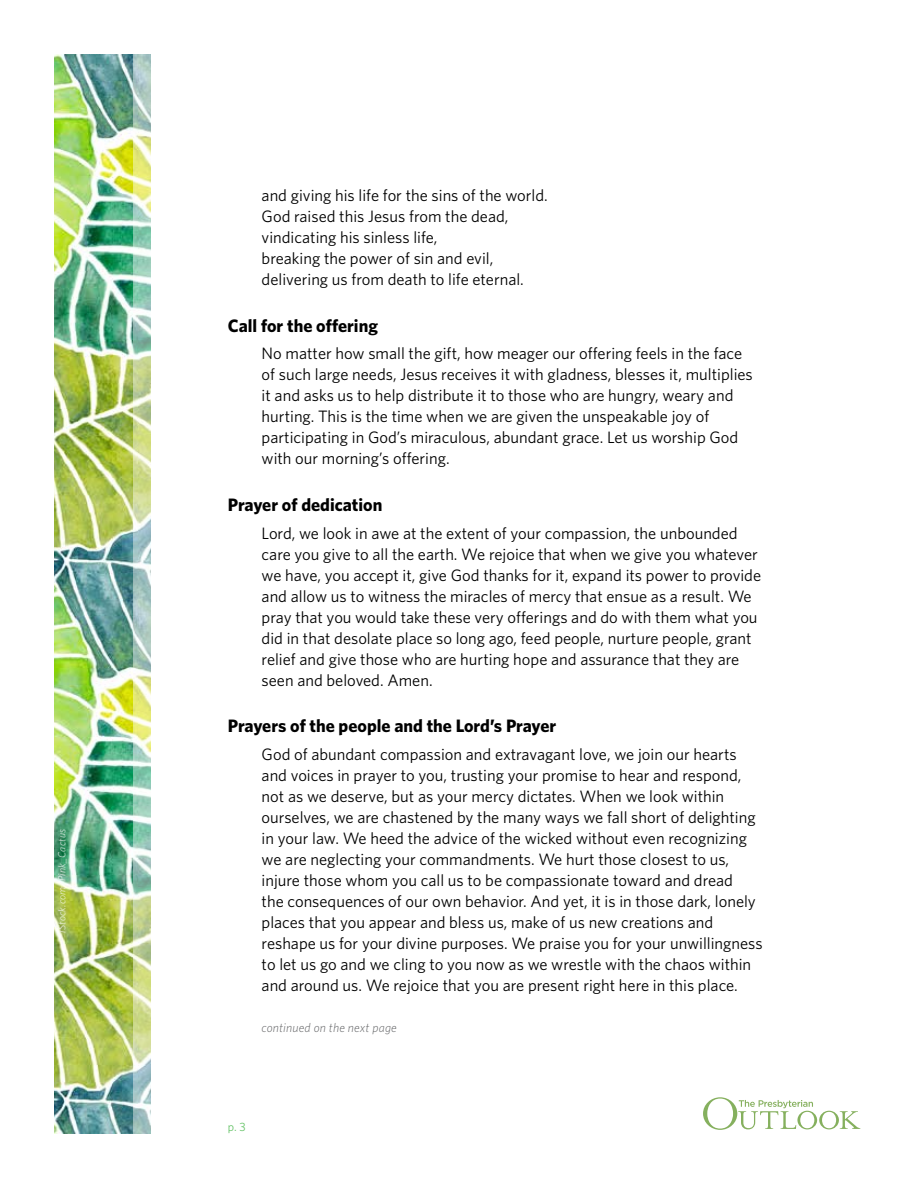
<style>
.page{position:relative;width:918px;height:1188px;background:#fff}
.page>*{position:absolute;margin:0;border:0;box-sizing:border-box;transform-origin:0 0}
.t1{font:700 18px "Whitney";color:#000}
.t2{font:16.5px/21px "Whitney";color:#000}
.t3{font:italic 300 12.75px "Whitney";letter-spacing:.01em;color:#636466}
.t4{font:12px "Whitney";color:#66c368}
.t5{font:italic 10.5px "Whitney";letter-spacing:.02em;color:#fff}
</style>
<div class="page">
<img style="left:133px;top:54px;width:17px;height:1080px">
<img style="left:54px;top:54px;width:79px;height:1080px">
<svg style="left:703px;top:1097px;width:157px;height:33px"></svg>
<p class="t5" style="left:56px;top:933px;width:105px;rotate:-90deg">iStock.com/Pink_Cactus</p>
<p class="t2" style="left:262px;top:185px;width:288px">and giving his life for the sins of the world.<br>God raised this Jesus from the dead, vindicating his sinless life,<br>breaking the power of sin and evil, delivering us from death to life eternal.</p>
<p class="t1" style="left:228px;top:314px;width:152px">Call for the offering</p>
<p class="t2" style="left:262px;top:343px;width:493px">No matter how small the gift, how meager our offering feels in the face of such large needs, Jesus receives it with gladness, blesses it, multiplies it and asks us to help distribute it to those who are hungry, weary and hurting. This is the time when we are given the unspeakable joy of participating in God’s miraculous, abundant grace. Let us worship God with our morning’s offering.</p>
<p class="t1" style="left:228px;top:494px;width:156px">Prayer of dedication</p>
<p class="t2" style="left:262px;top:522px;width:501px">Lord, we look in awe at the extent of your compassion, the unbounded care you give to all the earth. We rejoice that when we give you whatever we have, you accept it, give God thanks for it, expand its power to provide and allow us to witness the miracles of mercy that ensue as a result. We pray that you would take these very offerings and do with them what you did in that desolate place so long ago, feed people, nurture people, grant relief and give those who are hurting hope and assurance that they are seen and beloved. Amen.</p>
<p class="t1" style="left:228px;top:715px;width:330px">Prayers of the people and the Lord’s Prayer</p>
<p class="t2" style="left:262px;top:743px;width:503px">God of abundant compassion and extravagant love, we join our hearts and voices in prayer to you, trusting your promise to hear and respond, not as we deserve, but as your mercy dictates. When we look within ourselves, we are chastened by the many ways we fall short of delighting in your law. We heed the advice of the wicked without even recognizing we are neglecting your commandments. We hurt those closest to us, injure those whom you call us to be compassionate toward and dread<br>the consequences of our own behavior. And yet, it is in those dark, lonely places that you appear and bless us, make of us new creations and reshape us for your divine purposes. We praise you for your unwillingness to let us go and we cling to you now as we wrestle with the chaos within and around us. We rejoice that you are present right here in this place.</p>
<p class="t3" style="left:262px;top:1020px;width:137px">continued on the next page</p>
<p class="t4" style="left:228px;top:1119px;width:19px">p. 3</p>
</div>
